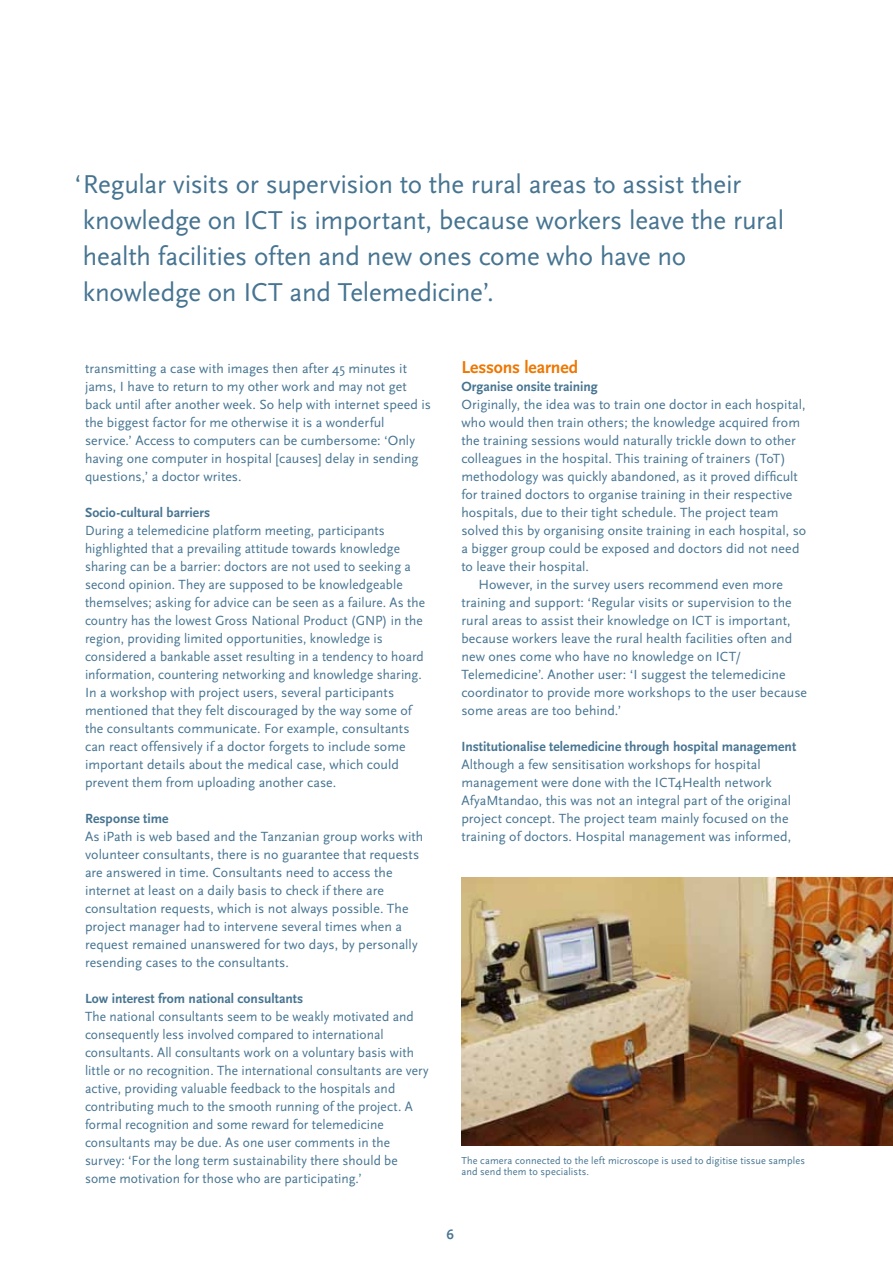
<style>
.page{position:relative;width:893px;height:1263px;background:#fff}
.page>*{position:absolute;margin:0;border:0;box-sizing:border-box;transform-origin:0 0}
.t1{font:27px/36px "Scala Sans";letter-spacing:-.01em;color:#467491}
.t2{font:700 18px "Scala Sans";letter-spacing:-.01em;color:#ed7703}
.t3{font:13.8px/18px "Scala Sans";letter-spacing:.005em;color:#467491}
.t4{font:700 13.8px "Scala Sans";color:#467491}
.t5{font:10.5px/11.2px "Scala Sans";letter-spacing:.015em;color:#467491}
</style>
<div class="page">
<img style="left:461px;top:877px;width:432px;height:269px">
<h1 class="t1" style="left:83px;top:167px;width:703px;text-indent:-9px">‘Regular visits or supervision to the rural areas to assist their knowledge on ICT is important, because workers leave the rural health facilities often and new ones come who have no knowledge on ICT and Telemedicine’.</h1>
<p class="t3" style="left:85px;top:360px;width:347px">transmitting a case with images then after 45 minutes it jams, I have to return to my other work and may not get back until after another week. So help with internet speed is the biggest factor for me otherwise it is a wonderful service.’ Access to computers can be cumbersome: ‘Only having one computer in hospital [causes] delay in sending questions,’ a doctor writes.</p>
<p class="t4" style="left:85px;top:505px;width:127px">Socio-cultural barriers</p>
<p class="t3" style="left:85px;top:522px;width:342px">During a telemedicine platform meeting, participants highlighted that a prevailing attitude towards knowledge sharing can be a barrier: doctors are not used to seeking a second opinion. They are supposed to be knowledgeable themselves; asking for advice can be seen as a failure. As the country has the lowest Gross National Product (GNP) in the region, providing limited opportunities, knowledge is considered a bankable asset resulting in a tendency to hoard information, countering networking and knowledge sharing.<br>In a workshop with project users, several participants mentioned that they felt discouraged by the way some of the consultants communicate. For example, consultants can react offensively if a doctor forgets to include some important details about the medical case, which could prevent them from uploading another case.</p>
<p class="t4" style="left:85px;top:811px;width:85px">Response time</p>
<p class="t3" style="left:85px;top:828px;width:340px">As iPath is web based and the Tanzanian group works with volunteer consultants, there is no guarantee that requests are answered in time. Consultants need to access the internet at least on a daily basis to check if there are consultation requests, which is not always possible. The project manager had to intervene several times when a request remained unanswered for two days, by personally resending cases to the consultants.</p>
<p class="t4" style="left:85px;top:991px;width:220px">Low interest from national consultants</p>
<p class="t3" style="left:85px;top:1008px;width:345px">The national consultants seem to be weakly motivated and consequently less involved compared to international consultants. All consultants work on a voluntary basis with little or no recognition. The international consultants are very active, providing valuable feedback to the hospitals and contributing much to the smooth running of the project. A formal recognition and some reward for telemedicine consultants may be due. As one user comments in the survey: ‘For the long term sustainability there should be some motivation for those who are participating.’</p>
<h2 class="t2" style="left:461px;top:358px;width:118px">Lessons learned</h2>
<p class="t4" style="left:461px;top:379px;width:138px">Organise onsite training</p>
<p class="t3" style="left:461px;top:396px;width:346px">Originally, the idea was to train one doctor in each hospital,</p>
<p class="t3" style="left:461px;top:414px;width:340px">who would then train others; the knowledge acquired from</p>
<p class="t3" style="left:461px;top:432px;width:336px">the training sessions would naturally trickle down to other</p>
<p class="t3" style="left:461px;top:450px;width:326px">colleagues in the hospital. This training of trainers (ToT)</p>
<p class="t3" style="left:461px;top:468px;width:338px">methodology was quickly abandoned, as it proved difficult</p>
<p class="t3" style="left:461px;top:486px;width:333px">for trained doctors to organise training in their respective</p>
<p class="t3" style="left:461px;top:504px;width:319px">hospitals, due to their tight schedule. The project team</p>
<p class="t3" style="left:461px;top:522px;width:346px">solved this by organising onsite training in each hospital, so</p>
<p class="t3" style="left:461px;top:540px;width:340px">a bigger group could be exposed and doctors did not need</p>
<p class="t3" style="left:461px;top:558px;width:129px">to leave their hospital.</p>
<p class="t3" style="left:478px;top:576px;width:306px">However, in the survey users recommend even more</p>
<p class="t3" style="left:461px;top:594px;width:332px">training and support: ‘Regular visits or supervision to the</p>
<p class="t3" style="left:461px;top:612px;width:331px">rural areas to assist their knowledge on ICT is important,</p>
<p class="t3" style="left:461px;top:630px;width:332px">because workers leave the rural health facilities often and</p>
<p class="t3" style="left:461px;top:648px;width:281px">new ones come who have no knowledge on ICT/</p>
<p class="t3" style="left:461px;top:666px;width:326px">Telemedicine’. Another user: ‘I suggest the telemedicine</p>
<p class="t3" style="left:461px;top:684px;width:347px">coordinator to provide more workshops to the user because</p>
<p class="t3" style="left:461px;top:702px;width:161px">some areas are too behind.’</p>
<p class="t4" style="left:461px;top:739px;width:336px">Institutionalise telemedicine through hospital management</p>
<p class="t3" style="left:461px;top:756px;width:331px">Although a few sensitisation workshops for hospital management were done with the ICT4Health network AfyaMtandao, this was not an integral part of the original project concept. The project team mainly focused on the training of doctors. Hospital management was informed,</p>
<p class="t5" style="left:461px;top:1155px;width:345px">The camera connected to the left microscope is used to digitise tissue samples and send them to specialists.</p>
<p class="t4" style="left:446px;top:1227px;width:9px">6</p>
</div>
